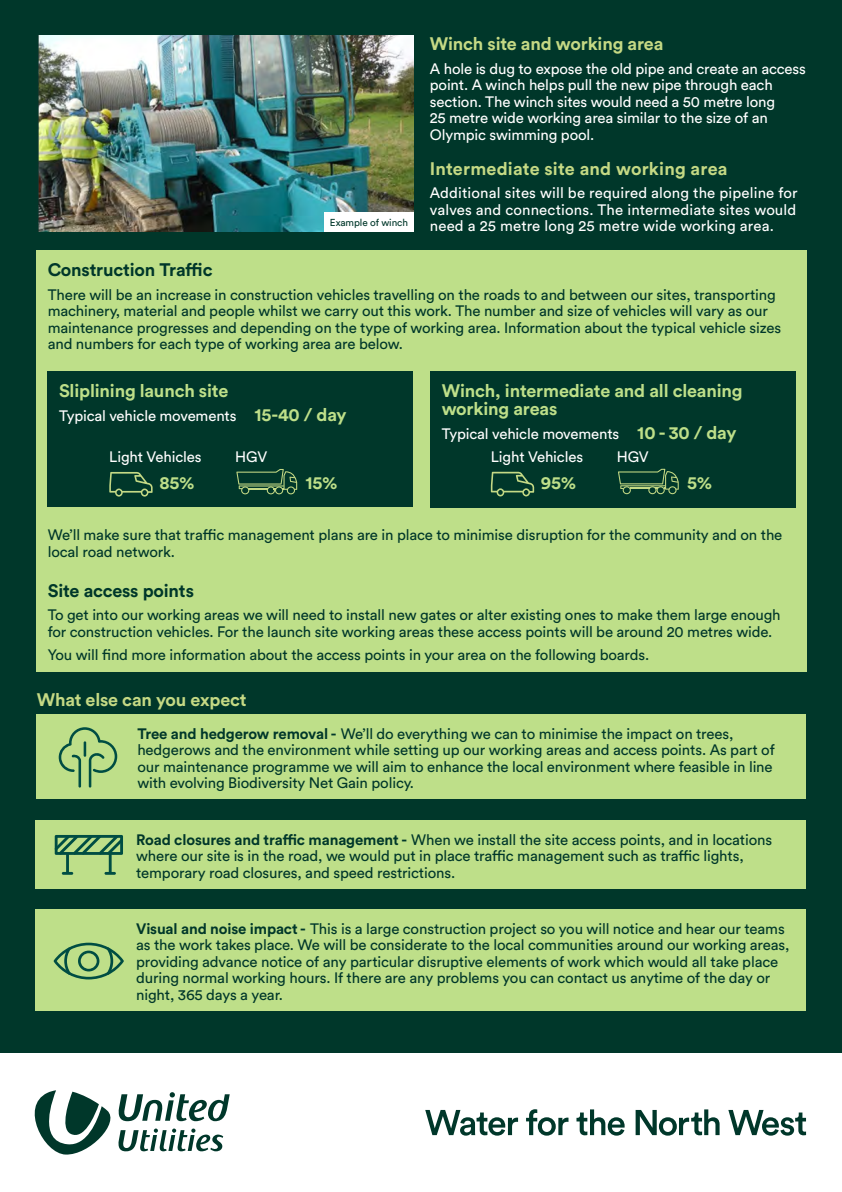
<style>
.page{position:relative;width:842px;height:1192px;background:#fff}
.page>*{position:absolute;margin:0;border:0;box-sizing:border-box;transform-origin:0 0}
.t1{font:700 18px/18px "Circular Std";letter-spacing:-.01em;color:#bedf89}
.t2{font:700 18px "Circular Std";letter-spacing:-.01em;color:#c5d984}
.t3{font:700 18px "Circular Std";letter-spacing:-.01em;color:#00372a}
.t4{font:700 18px "Circular Std";letter-spacing:.01em;color:#c5d984}
.t5{font:15px/16.5px "Circular Std";letter-spacing:-.01em;color:#00372a}
.t6{font:15px/16.5px "Circular Std";letter-spacing:-.01em;color:#fff}
.t7{font:10px "Circular Std";letter-spacing:-.01em;color:#00372a}
.s1{font-weight:700;font-size:18px;color:#bedf89}
.s2{font-weight:700}
</style>
<div class="page">
<div style="left:0;top:0;width:842px;height:1053px;background:#00372a"></div>
<svg style="left:425px;top:1109px;width:381px;height:27px"></svg>
<svg style="left:35px;top:1090px;width:195px;height:64px"></svg>
<img style="left:38px;top:35px;width:376px;height:196px">
<div style="left:324px;top:212px;width:90px;height:19px;background:#fff"></div>
<div style="left:36px;top:250px;width:771px;height:422px;background:#bedf89"></div>
<div style="left:48px;top:371px;width:365px;height:136px;background:#00372a"></div>
<div style="left:37px;top:714px;width:769px;height:85px;background:#bedf89"></div>
<div style="left:36px;top:820px;width:770px;height:69px;background:#bedf89"></div>
<div style="left:36px;top:909px;width:770px;height:102px;background:#bedf89"></div>
<svg style="left:59px;top:727px;width:58px;height:61px"></svg>
<svg style="left:55px;top:835px;width:68px;height:20px"></svg>
<hr style="left:66px;top:853px;width:3px;height:20px;background:#004d43">
<svg style="left:62px;top:872px;width:11px;height:3px"></svg>
<hr style="left:109px;top:853px;width:3px;height:20px;background:#004d43">
<svg style="left:105px;top:872px;width:11px;height:3px"></svg>
<svg style="left:54px;top:943px;width:70px;height:36px"></svg>
<div style="left:430px;top:371px;width:365px;height:137px;background:#00372a"></div>
<svg style="left:491px;top:472px;width:43px;height:24px"></svg>
<svg style="left:618px;top:469px;width:61px;height:25px"></svg>
<svg style="left:109px;top:472px;width:44px;height:25px"></svg>
<svg style="left:236px;top:469px;width:61px;height:25px"></svg>
<p class="t7" style="left:330px;top:216px;width:80px">Example of winch</p>
<p class="t2" style="left:430px;top:32px;width:235px">Winch site and working area</p>
<p class="t6" style="left:430px;top:60px;width:378px">A hole is dug to expose the old pipe and create an access point. A winch helps pull the new pipe through each section. The winch sites would need a 50 metre long<br>25 metre wide working area similar to the size of an Olympic swimming pool.</p>
<p class="t4" style="left:430px;top:157px;width:299px">Intermediate site and working area</p>
<p class="t6" style="left:430px;top:185px;width:369px;text-align:justify">Additional sites will be required along the pipeline for valves and connections. The intermediate sites would need a 25 metre long 25 metre wide working area.</p>
<p class="t3" style="left:48px;top:258px;width:166px">Construction Traffic</p>
<p class="t5" style="left:48px;top:286px;width:735px">There will be an increase in construction vehicles travelling on the roads to and between our sites, transporting machinery, material and people whilst we carry out this work. The number and size of vehicles will vary as our maintenance progresses and depending on the type of working area. Information about the typical vehicle sizes and numbers for each type of working area are below.</p>
<p class="t1" style="left:59px;top:381px;width:171px">Sliplining launch site</p>
<p class="t6" style="left:59px;top:407px;width:289px">Typical vehicle movements <span class="s1">15-40 / day</span></p>
<p class="t1" style="left:442px;top:382px;width:302px">Winch, intermediate and all cleaning working areas</p>
<p class="t6" style="left:491px;top:422px;width:247px;line-height:22.9px;text-indent:-49px">Typical vehicle movements <span class="s1">10 - 30 / day<br></span>Light Vehicles</p>
<p class="t6" style="left:617px;top:448px;width:33px">HGV</p>
<p class="t6" style="left:109px;top:448px;width:94px">Light Vehicles</p>
<p class="t6" style="left:235px;top:448px;width:33px">HGV</p>
<p class="t1" style="left:159px;top:473px;width:37px">85%</p>
<p class="t1" style="left:305px;top:473px;width:34px">15%</p>
<p class="t1" style="left:541px;top:473px;width:37px">95%</p>
<p class="t1" style="left:687px;top:473px;width:27px">5%</p>
<p class="t5" style="left:48px;top:526px;width:736px">We’ll make sure that traffic management plans are in place to minimise disruption for the community and on the local road network.</p>
<p class="t3" style="left:48px;top:579px;width:148px">Site access points</p>
<p class="t5" style="left:48px;top:607px;width:734px">To get into our working areas we will need to install new gates or alter existing ones to make them large enough for construction vehicles. For the launch site working areas these access points will be around 20 metres wide.</p>
<p class="t5" style="left:48px;top:647px;width:603px">You will find more information about the access points in your area on the following boards.</p>
<p class="t2" style="left:37px;top:688px;width:211px">What else can you expect</p>
<p class="t5" style="left:137px;top:725px;width:639px"><span class="s2">Tree and hedgerow removal -</span> We’ll do everything we can to minimise the impact on trees, hedgerows and the environment while setting up our working areas and access points. As part of our maintenance programme we will aim to enhance the local environment where feasible in line with evolving Biodiversity Net Gain policy.</p>
<p class="t5" style="left:136px;top:831px;width:637px"><span class="s2">Road closures and traffic management -</span> When we install the site access points, and in locations where our site is in the road, we would put in place traffic management such as traffic lights, temporary road closures, and speed restrictions.</p>
<p class="t5" style="left:136px;top:920px;width:655px"><span class="s2">Visual and noise impact -</span> This is a large construction project so you will notice and hear our teams as the work takes place. We will be considerate to the local communities around our working areas, providing advance notice of any particular disruptive elements of work which would all take place during normal working hours. If there are any problems you can contact us anytime of the day or night, 365 days a year.</p>
</div>
